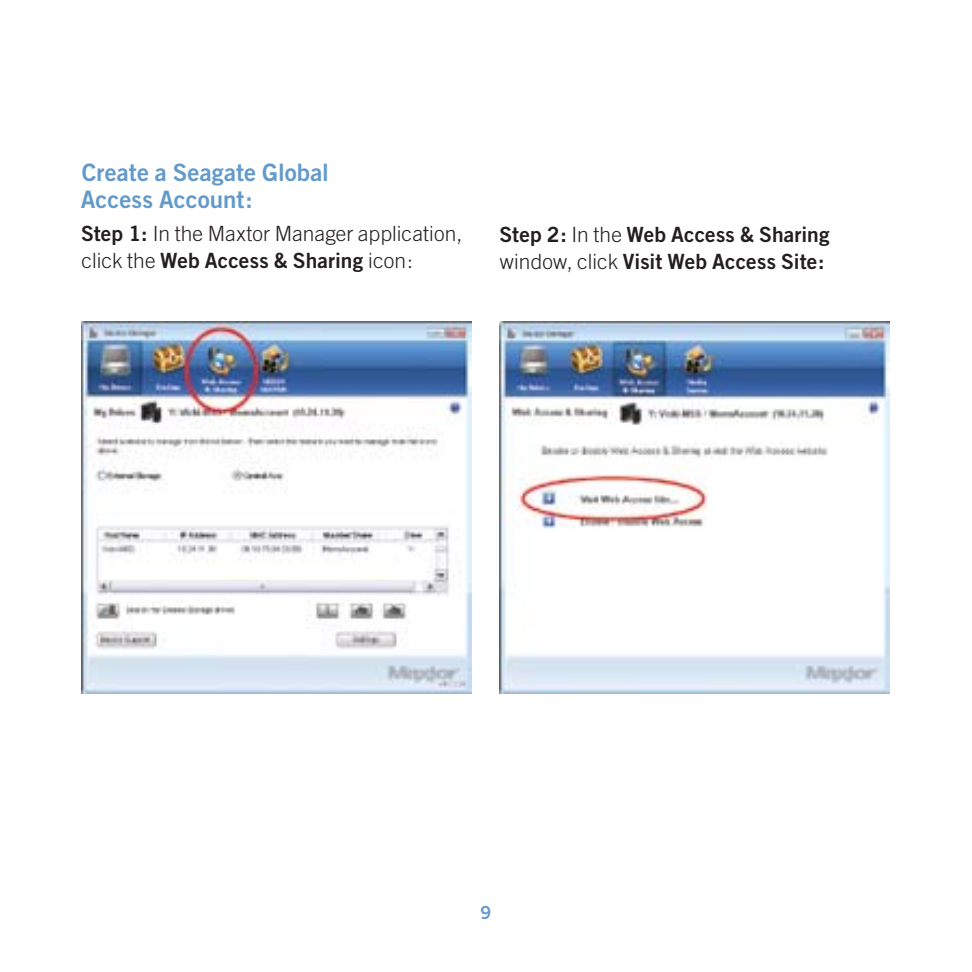
<style>
.page{position:relative;width:972px;height:972px;background:#fff}
.page>*{position:absolute;margin:0;border:0;box-sizing:border-box;transform-origin:0 0}
.t1{font:24px/27px "Trade Gothic Bold Two";letter-spacing:.005em;color:#639aca}
.t2{font:21px/27px "Trade Gothic Bold Two";letter-spacing:.005em;color:#231f20}
.t3{font:300 21px "Trade Gothic";letter-spacing:.01em;color:#231f20}
.t4{font:18px "Trade Gothic Bold Two";color:#639aca}
.s1{font-family:"Trade Gothic Bold Two";font-weight:400}
.s2{font-family:"Trade Gothic";font-weight:300}
</style>
<div class="page">
<img style="left:81px;top:321px;width:390px;height:373px">
<img style="left:500px;top:321px;width:390px;height:373px">
<p class="t1" style="left:81px;top:159px;width:250px">Create a Seagate Global<br>Access Account:</p>
<p class="t3" style="left:81px;top:222px;width:383px"><span class="s1">Step 1:</span> In the Maxtor Manager application,</p>
<p class="t2" style="left:82px;top:247px;width:333px"><span class="s2">click the</span> Web Access &amp; Sharing <span class="s2">icon:</span></p>
<p class="t2" style="left:500px;top:221px;width:331px">Step 2: <span class="s2">In the</span> Web Access &amp; Sharing <span class="s2">window, click</span> Visit Web Access Site:</p>
<p class="t4" style="left:481px;top:901px;width:12px">9</p>
</div>
